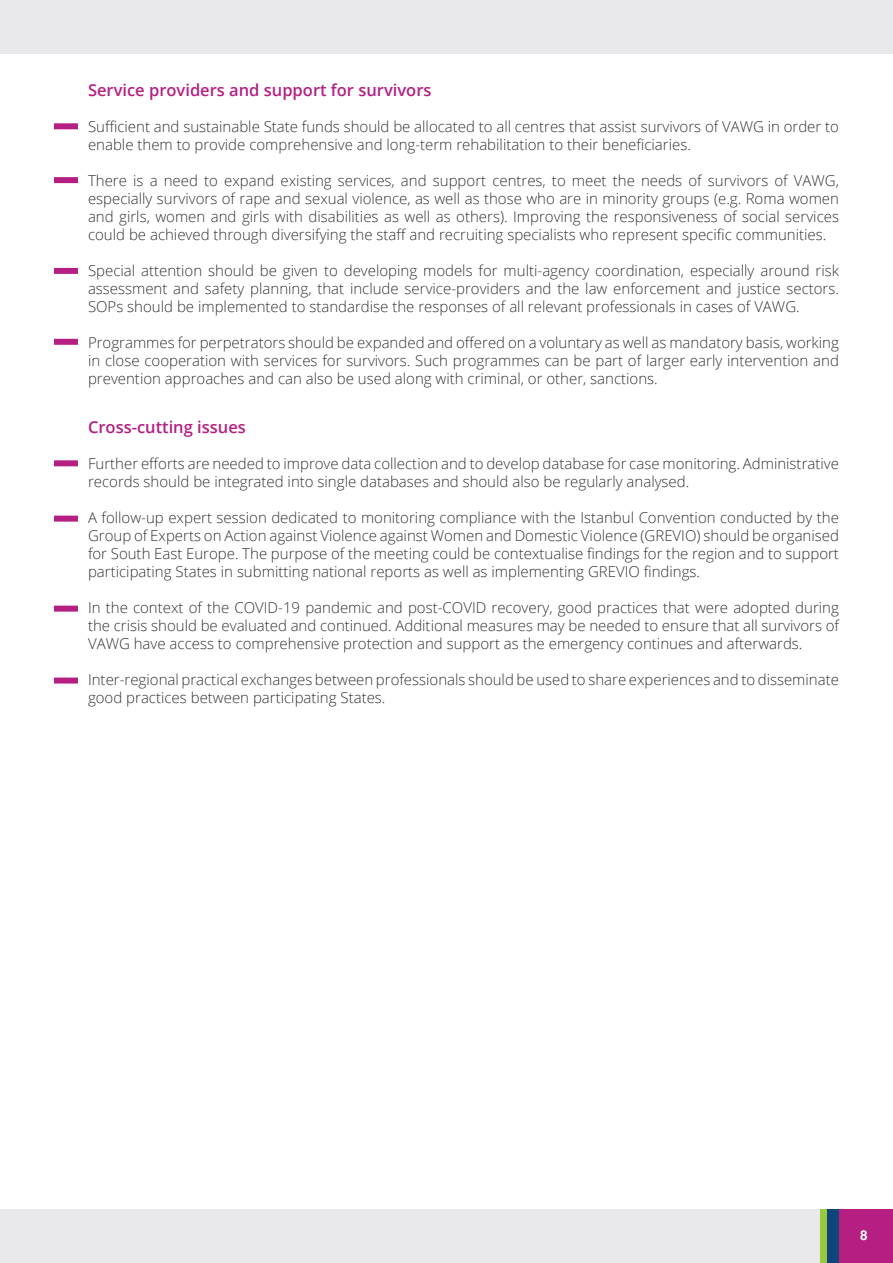
<style>
.page{position:relative;width:893px;height:1263px;background:#fff}
.page>*{position:absolute;margin:0;border:0;box-sizing:border-box;transform-origin:0 0}
.t1{font:600 16.5px "Open Sans";color:#b51f82}
.t2{font:300 15px/18px "Open Sans";color:#323332;text-align:justify}
.t3{font:700 13.5px "Helvetica";color:#fff}
</style>
<div class="page">
<div style="left:0;top:1209px;width:893px;height:54px;background:#e9e9eb"></div>
<div style="left:821px;top:1209px;width:72px;height:54px;background:#99ca3e"></div>
<div style="left:0;top:0;width:893px;height:54px;background:#e9e9eb"></div>
<div style="left:827px;top:1209px;width:66px;height:54px;background:#0f457a"></div>
<div style="left:840px;top:1209px;width:53px;height:54px;background:#b51f82"></div>
<div style="left:54px;top:123px;width:24px;height:6px;background:#b51f82"></div>
<div style="left:54px;top:177px;width:24px;height:6px;background:#b51f82"></div>
<div style="left:54px;top:268px;width:24px;height:6px;background:#b51f82"></div>
<div style="left:54px;top:339px;width:24px;height:6px;background:#b51f82"></div>
<div style="left:54px;top:460px;width:24px;height:6px;background:#b51f82"></div>
<div style="left:54px;top:516px;width:24px;height:6px;background:#b51f82"></div>
<div style="left:54px;top:606px;width:24px;height:6px;background:#b51f82"></div>
<div style="left:54px;top:677px;width:24px;height:6px;background:#b51f82"></div>
<p class="t1" style="left:88px;top:78px;width:345px">Service providers and support for survivors</p>
<p class="t2" style="left:88px;top:117px;width:752px">Sufficient and sustainable State funds should be allocated to all centres that assist survivors of VAWG in order to enable them to provide comprehensive and long-term rehabilitation to their beneficiaries.</p>
<p class="t2" style="left:88px;top:171px;width:752px">There is a need to expand existing services, and support centres, to meet the needs of survivors of VAWG, especially survivors of rape and sexual violence, as well as those who are in minority groups (e.g. Roma women and girls, women and girls with disabilities as well as others). Improving the responsiveness of social services could be achieved through diversifying the staff and recruiting specialists who represent specific communities.</p>
<p class="t2" style="left:88px;top:261px;width:752px">Special attention should be given to developing models for multi-agency coordination, especially around risk assessment and safety planning, that include service-providers and the law enforcement and justice sectors.<br>SOPs should be implemented to standardise the responses of all relevant professionals in cases of VAWG.</p>
<p class="t2" style="left:88px;top:333px;width:752px">Programmes for perpetrators should be expanded and offered on a voluntary as well as mandatory basis, working in close cooperation with services for survivors. Such programmes can be part of larger early intervention and prevention approaches and can also be used along with criminal, or other, sanctions.</p>
<p class="t1" style="left:88px;top:415px;width:159px">Cross-cutting issues</p>
<p class="t2" style="left:88px;top:454px;width:752px">Further efforts are needed to improve data collection and to develop database for case monitoring. Administrative records should be integrated into single databases and should also be regularly analysed.</p>
<p class="t2" style="left:88px;top:508px;width:752px">A follow-up expert session dedicated to monitoring compliance with the Istanbul Convention conducted by the Group of Experts on Action against Violence against Women and Domestic Violence (GREVIO) should be organised for South East Europe. The purpose of the meeting could be contextualise findings for the region and to support participating States in submitting national reports as well as implementing GREVIO findings.</p>
<p class="t2" style="left:88px;top:598px;width:752px">In the context of the COVID-19 pandemic and post-COVID recovery, good practices that were adopted during the crisis should be evaluated and continued. Additional measures may be needed to ensure that all survivors of VAWG have access to comprehensive protection and support as the emergency continues and afterwards.</p>
<p class="t2" style="left:88px;top:670px;width:752px">Inter-regional practical exchanges between professionals should be used to share experiences and to disseminate good practices between participating States.</p>
<p class="t3" style="left:860px;top:1224px;width:9px">8</p>
</div>
